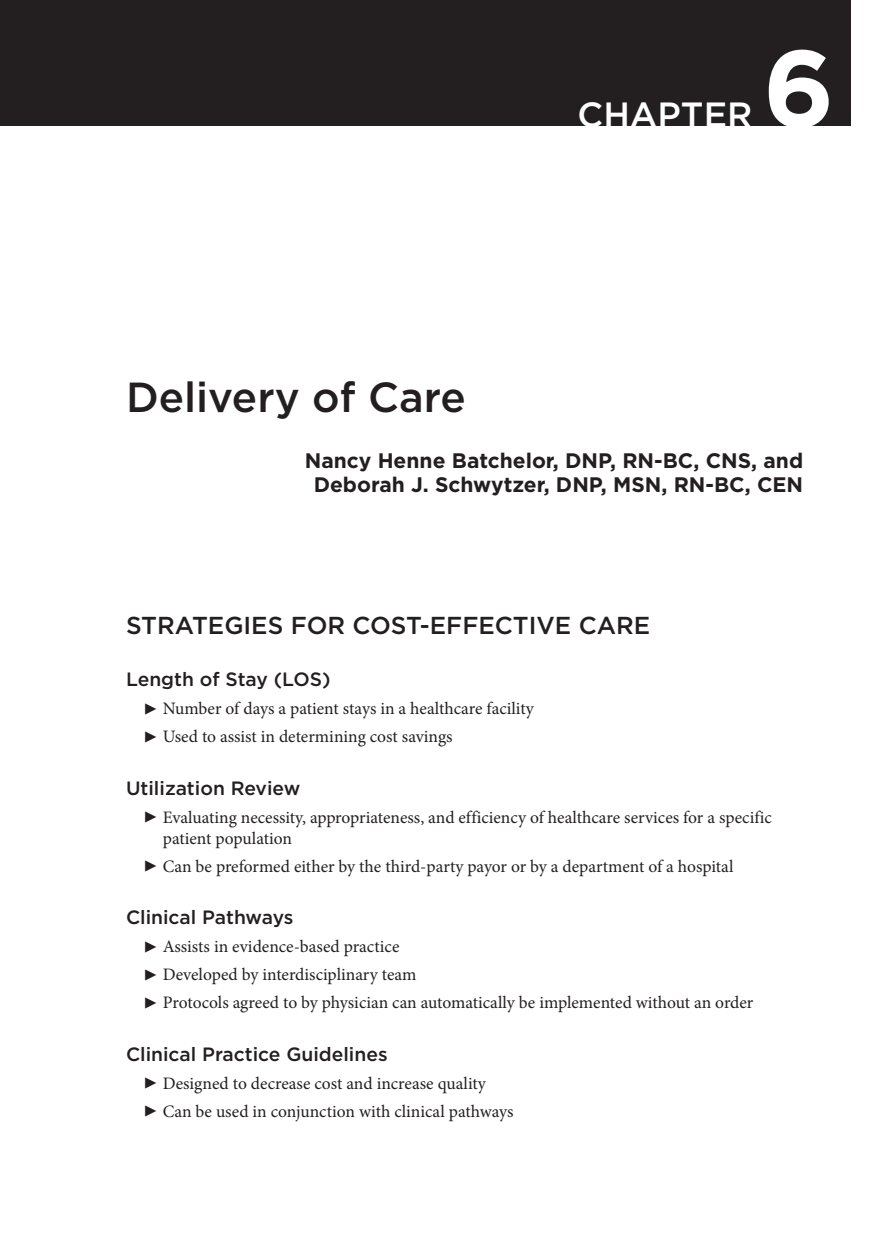
<style>
.page{position:relative;width:882px;height:1260px;background:#fff}
.page>*{position:absolute;margin:0;border:0;box-sizing:border-box;transform-origin:0 0}
.t1{font:700 108.5px "Gotham";color:#fff}
.CT{font:500 42px "Gotham";color:#231f20}
.t2{font:500 35px "Gotham";color:#fff}
.Head_A{font:500 24.5px "Gotham";color:#231f20}
.CA{font:700 21px/24.5px "Gotham";color:#231f20;text-align:center}
.Head_B{font:500 19.25px "Gotham";color:#231f20}
.t3{font:17.5px/21px "Minion Pro";color:#231f20}
.s1{font-family:"Universal Newswith Comm Pi";font-size:11.38px}
</style>
<div class="page">
<div style="left:0;top:0;width:850px;height:126px;background:#231f20"></div>
<p class="t2" style="left:578px;top:92px;width:176px">CHAPTER</p>
<p class="t1" style="left:763px;top:17px;width:73px">6</p>
<p class="CT" style="left:126px;top:369px;width:341px">Delivery of Care</p>
<p class="CA" style="left:305px;top:448px;width:500px">Nancy Henne Batchelor, DNP, RN-BC, CNS, and<br>Deborah J. Schwytzer, DNP, MSN, RN-BC, CEN</p>
<p class="Head_A" style="left:126px;top:609px;width:526px">STRATEGIES FOR COST-EFFECTIVE CARE</p>
<p class="Head_B" style="left:126px;top:667px;width:206px">Length of Stay (LOS)</p>
<p class="t3" style="left:145px;top:698px;width:390px"><span class="s1">0</span> Number of days a patient stays in a healthcare facility</p>
<p class="t3" style="left:145px;top:726px;width:309px"><span class="s1">0</span> Used to assist in determining cost savings</p>
<p class="Head_B" style="left:126px;top:775px;width:176px">Utilization Review</p>
<p class="t3" style="left:163px;top:807px;width:611px;text-indent:-18px"><span class="s1">0</span> Evaluating necessity, appropriateness, and efficiency of healthcare services for a specific patient population</p>
<p class="t3" style="left:145px;top:856px;width:590px"><span class="s1">0</span> Can be preformed either by the third-party payor or by a department of a hospital</p>
<p class="Head_B" style="left:126px;top:905px;width:169px">Clinical Pathways</p>
<p class="t3" style="left:145px;top:936px;width:256px"><span class="s1">0</span> Assists in evidence-based practice</p>
<p class="t3" style="left:145px;top:964px;width:273px"><span class="s1">0</span> Developed by interdisciplinary team</p>
<p class="t3" style="left:145px;top:992px;width:610px"><span class="s1">0</span> Protocols agreed to by physician can automatically be implemented without an order</p>
<p class="Head_B" style="left:126px;top:1041px;width:263px">Clinical Practice Guidelines</p>
<p class="t3" style="left:145px;top:1073px;width:342px"><span class="s1">0</span> Designed to decrease cost and increase quality</p>
<p class="t3" style="left:145px;top:1101px;width:370px"><span class="s1">0</span> Can be used in conjunction with clinical pathways</p>
</div>
